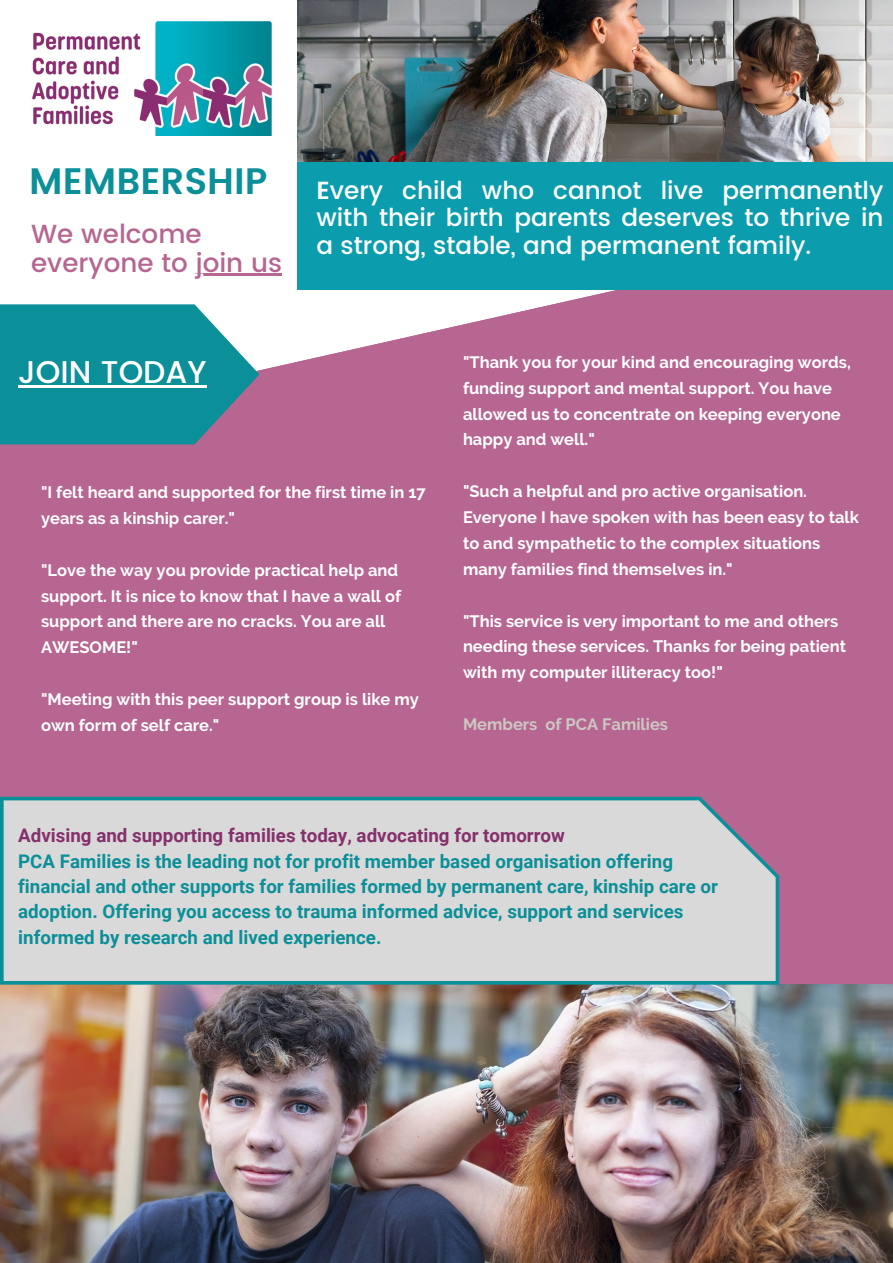
<style>
.page{position:relative;width:893px;height:1263px;background:#b66690}
.page>*{position:absolute;margin:0;border:0;box-sizing:border-box;transform-origin:0 0}
.t1{font:600 36.83px "Poppins";color:#0b8f98}
.t2{font:500 31.42px "Poppins";color:#fff}
.t3{font:500 26.17px/29.2px "Poppins";color:#b66690}
.t4{font:500 24.67px/27.6px "Poppins";color:#fff;text-align:justify}
.t5{font:700 18.75px/25.3px "Roboto";color:#0b8f98}
.t6{font:700 18.75px "Roboto";color:#85306c}
.t7{font:700 16.5px/25.9px "Raleway";color:#fff}
.t8{font:700 16.5px "Raleway";color:#cdc7c4}
.s1{font-weight:600}
</style>
<div class="page">
<svg style="left:0;top:0;width:616px;height:445px;fill:#fff"></svg>
<img style="left:31px;top:20px;width:241px;height:116px">
<div style="left:297px;top:153px;width:596px;height:137px;background:#0b9dad"></div>
<img style="left:0;top:984px;width:893px;height:279px">
<img style="left:297px;top:0;width:596px;height:162px">
<svg style="left:0;top:797px;width:779px;height:188px;background:#ced2d4"></svg>
<svg style="left:0;top:304px;width:259px;height:140px;background:#25939e"></svg>
<hr style="left:18px;top:385px;width:188px;height:3px;background:#fff">
<hr style="left:196px;top:274px;width:86px;height:2px;background:#b66690">
<h1 class="t1" style="left:29px;top:160px;width:240px">MEMBERSHIP</h1>
<h3 class="t3" style="left:31px;top:219px;width:252px">We welcome everyone to join us</h3>
<h3 class="t4" style="left:316px;top:176px;width:568px"><span class="s1">E</span>very child who cannot live permanently with their birth parents deserves to thrive in a strong, stable, and permanent family.</h3>
<h2 class="t2" style="left:18px;top:354px;width:190px">JOIN TODAY</h2>
<p class="t7" style="left:41px;top:479px;width:386px">"I felt heard and supported for the first time in 17 years as a kinship carer."</p>
<p class="t7" style="left:41px;top:557px;width:361px">"Love the way you provide practical help and support. It is nice to know that I have a wall of support and there are no cracks. You are all AWESOME!"</p>
<p class="t7" style="left:41px;top:686px;width:379px">"Meeting with this peer support group is like my own form of self care."</p>
<p class="t7" style="left:463px;top:349px;width:389px">"Thank you for your kind and encouraging words, funding support and mental support. You have allowed us to concentrate on keeping everyone happy and well."</p>
<p class="t7" style="left:463px;top:478px;width:397px">"Such a helpful and pro active organisation.<br>Everyone I have spoken with has been easy to talk to and sympathetic to the complex situations many families find themselves in."</p>
<p class="t7" style="left:463px;top:608px;width:384px">"This service is very important to me and others needing these services. Thanks for being patient with my computer illiteracy too!"</p>
<p class="t8" style="left:463px;top:714px;width:207px">Members of PCA Families</p>
<p class="t6" style="left:18px;top:825px;width:548px">Advising and supporting families today, advocating for tomorrow</p>
<p class="t5" style="left:18px;top:848px;width:701px">PCA Families is the leading not for profit member based organisation offering financial and other supports for families formed by permanent care, kinship care or adoption. Offering you access to trauma informed advice, support and services informed by research and lived experience.</p>
</div>
